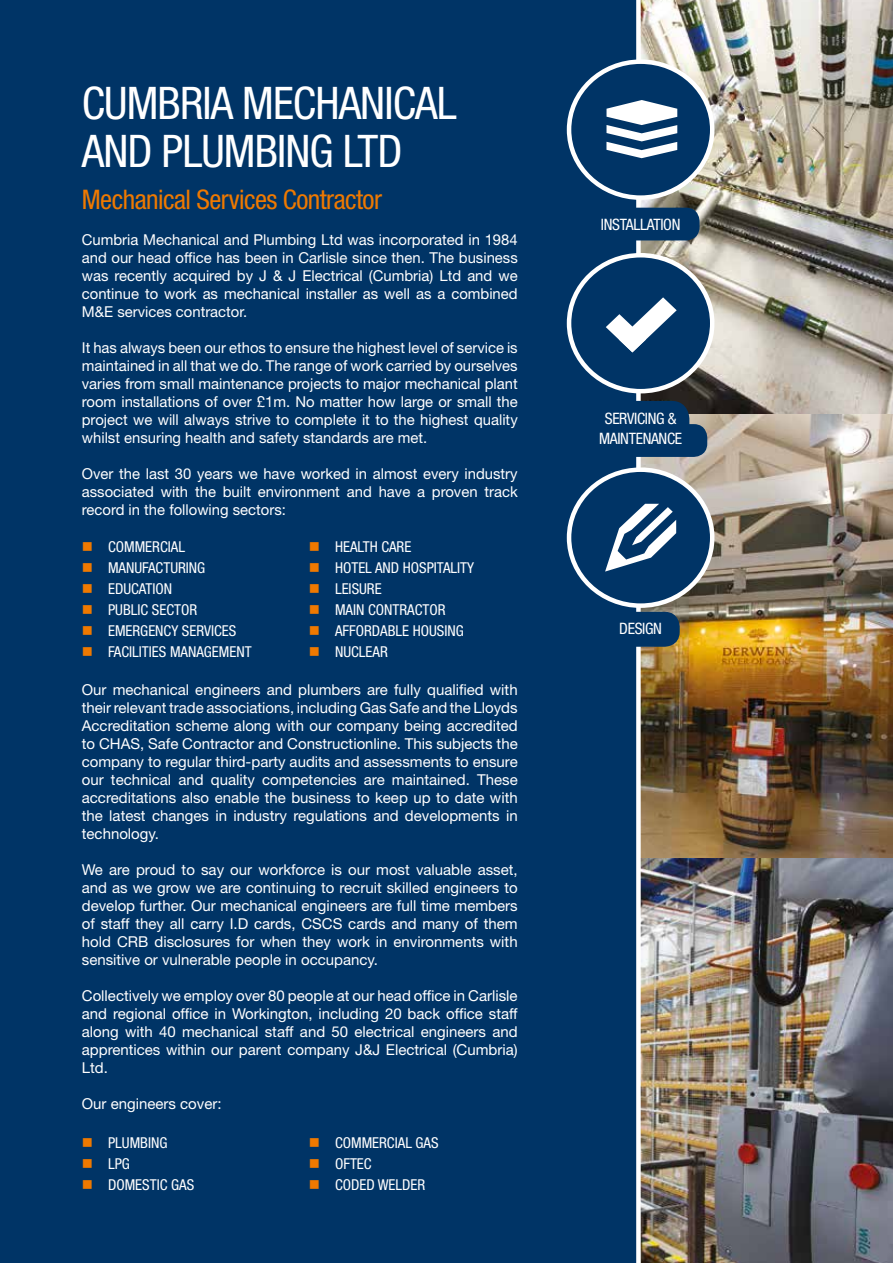
<style>
.page{position:relative;width:893px;height:1263px;background:#fff}
.page>*{position:absolute;margin:0;border:0;box-sizing:border-box;transform-origin:0 0}
.t1{font:condensed 45px/48px "Helvetica Neue LT Std";letter-spacing:-.02em;color:#fff}
.t2{font:condensed 27px "Helvetica Neue LT Std";letter-spacing:-.02em;color:#ef7900}
.t3{font:condensed 15.75px/20.1px "Helvetica Neue LT Std";letter-spacing:-.02em;color:#fff;text-align:center}
.t4{font:15px/18px "Helvetica Neue LT Std";color:#fff;text-align:justify}
.t5{font:condensed 15px "Helvetica Neue LT Std";color:#fff}
.s1{color:#ef7900}
</style>
<div class="page">
<img style="left:641px;top:0;width:252px;height:1263px">
<div style="left:0;top:0;width:639px;height:1263px;background:#003466"></div>
<div style="left:636px;top:0;width:5px;height:1263px;background:#fff"></div>
<div style="left:569px;top:255px;width:143px;height:136px;background:#003466;border-radius:50%"></div>
<div style="left:567px;top:253px;width:147px;height:140px;border:4px solid #fff;border-radius:50%"></div>
<svg style="left:606px;top:297px;width:71px;height:55px"></svg>
<div style="left:569px;top:62px;width:143px;height:136px;background:#003466;border-radius:50%"></div>
<div style="left:567px;top:59px;width:147px;height:141px;border:4px solid #fff;border-radius:50%"></div>
<svg style="left:606px;top:100px;width:71px;height:58px"></svg>
<div style="left:569px;top:470px;width:143px;height:136px;background:#003466;border-radius:50%"></div>
<div style="left:567px;top:467px;width:147px;height:141px;border:4px solid #fff;border-radius:50%"></div>
<svg style="left:605px;top:504px;width:71px;height:68px"></svg>
<div style="left:585px;top:208px;width:114px;height:32px;background:#003466;border-radius:14px"></div>
<div style="left:585px;top:401px;width:104px;height:44px;background:#003466;border-radius:18px"></div>
<div style="left:602px;top:612px;width:78px;height:35px;background:#003466;border-radius:15px"></div>
<div style="left:607px;top:424px;width:100px;height:33px;background:#003466;border-radius:14px"></div>
<h1 class="t1" style="left:82px;top:79px;width:376px">CUMBRIA MECHANICAL<br>AND PLUMBING LTD</h1>
<h2 class="t2" style="left:82px;top:184px;width:302px">Mechanical Services Contractor</h2>
<p class="t4" style="left:82px;top:230px;width:437px">Cumbria Mechanical and Plumbing Ltd was incorporated in 1984 and our head office has been in Carlisle since then. The business was recently acquired by J &amp; J Electrical (Cumbria) Ltd and we continue to work as mechanical installer as well as a combined M&amp;E services contractor.</p>
<p class="t4" style="left:82px;top:338px;width:437px">It has always been our ethos to ensure the highest level of service is maintained in all that we do. The range of work carried by ourselves varies from small maintenance projects to major mechanical plant room installations of over £1m. No matter how large or small the project we will always strive to complete it to the highest quality whilst ensuring health and safety standards are met.</p>
<p class="t4" style="left:82px;top:464px;width:437px">Over the last 30 years we have worked in almost every industry associated with the built environment and have a proven track record in the following sectors:</p>
<p class="t5" style="left:82px;top:538px;width:105px"><span class="s1">■</span> COMMERCIAL</p>
<p class="t5" style="left:82px;top:559px;width:125px"><span class="s1">■</span> MANUFACTURING</p>
<p class="t5" style="left:82px;top:580px;width:92px"><span class="s1">■</span> EDUCATION</p>
<p class="t5" style="left:82px;top:601px;width:117px"><span class="s1">■</span> PUBLIC SECTOR</p>
<p class="t5" style="left:82px;top:622px;width:156px"><span class="s1">■</span> EMERGENCY SERVICES</p>
<p class="t5" style="left:82px;top:643px;width:171px"><span class="s1">■</span> FACILITIES MANAGEMENT</p>
<p class="t5" style="left:309px;top:538px;width:104px"><span class="s1">■</span> HEALTH CARE</p>
<p class="t5" style="left:309px;top:559px;width:167px"><span class="s1">■</span> HOTEL AND HOSPITALITY</p>
<p class="t5" style="left:309px;top:580px;width:74px"><span class="s1">■</span> LEISURE</p>
<p class="t5" style="left:309px;top:601px;width:138px"><span class="s1">■</span> MAIN CONTRACTOR</p>
<p class="t5" style="left:309px;top:622px;width:157px"><span class="s1">■</span> AFFORDABLE HOUSING</p>
<p class="t5" style="left:309px;top:643px;width:81px"><span class="s1">■</span> NUCLEAR</p>
<p class="t4" style="left:82px;top:681px;width:437px">Our mechanical engineers and plumbers are fully qualified with their relevant trade associations, including Gas Safe and the Lloyds Accreditation scheme along with our company being accredited to CHAS, Safe Contractor and Constructionline. This subjects the company to regular third-party audits and assessments to ensure our technical and quality competencies are maintained. These accreditations also enable the business to keep up to date with the latest changes in industry regulations and developments in technology.</p>
<p class="t4" style="left:82px;top:861px;width:437px">We are proud to say our workforce is our most valuable asset, and as we grow we are continuing to recruit skilled engineers to develop further. Our mechanical engineers are full time members of staff they all carry I.D cards, CSCS cards and many of them hold CRB disclosures for when they work in environments with sensitive or vulnerable people in occupancy.</p>
<p class="t4" style="left:82px;top:987px;width:437px">Collectively we employ over 80 people at our head office in Carlisle and regional office in Workington, including 20 back office staff along with 40 mechanical staff and 50 electrical engineers and apprentices within our parent company J&amp;J Electrical (Cumbria)<br>Ltd.</p>
<p class="t4" style="left:82px;top:1095px;width:141px">Our engineers cover:</p>
<p class="t5" style="left:82px;top:1134px;width:87px"><span class="s1">■</span> PLUMBING</p>
<p class="t5" style="left:82px;top:1155px;width:50px"><span class="s1">■</span> LPG</p>
<p class="t5" style="left:82px;top:1176px;width:114px"><span class="s1">■</span> DOMESTIC GAS</p>
<p class="t5" style="left:309px;top:1134px;width:131px"><span class="s1">■</span> COMMERCIAL GAS</p>
<p class="t5" style="left:309px;top:1155px;width:64px"><span class="s1">■</span> OFTEC</p>
<p class="t5" style="left:309px;top:1176px;width:118px"><span class="s1">■</span> CODED WELDER</p>
<p class="t3" style="left:601px;top:215px;width:81px">INSTALLATION</p>
<p class="t3" style="left:599px;top:408px;width:85px">SERVICING &amp;<br>MAINTENANCE</p>
<p class="t3" style="left:619px;top:619px;width:44px">DESIGN</p>
</div>
